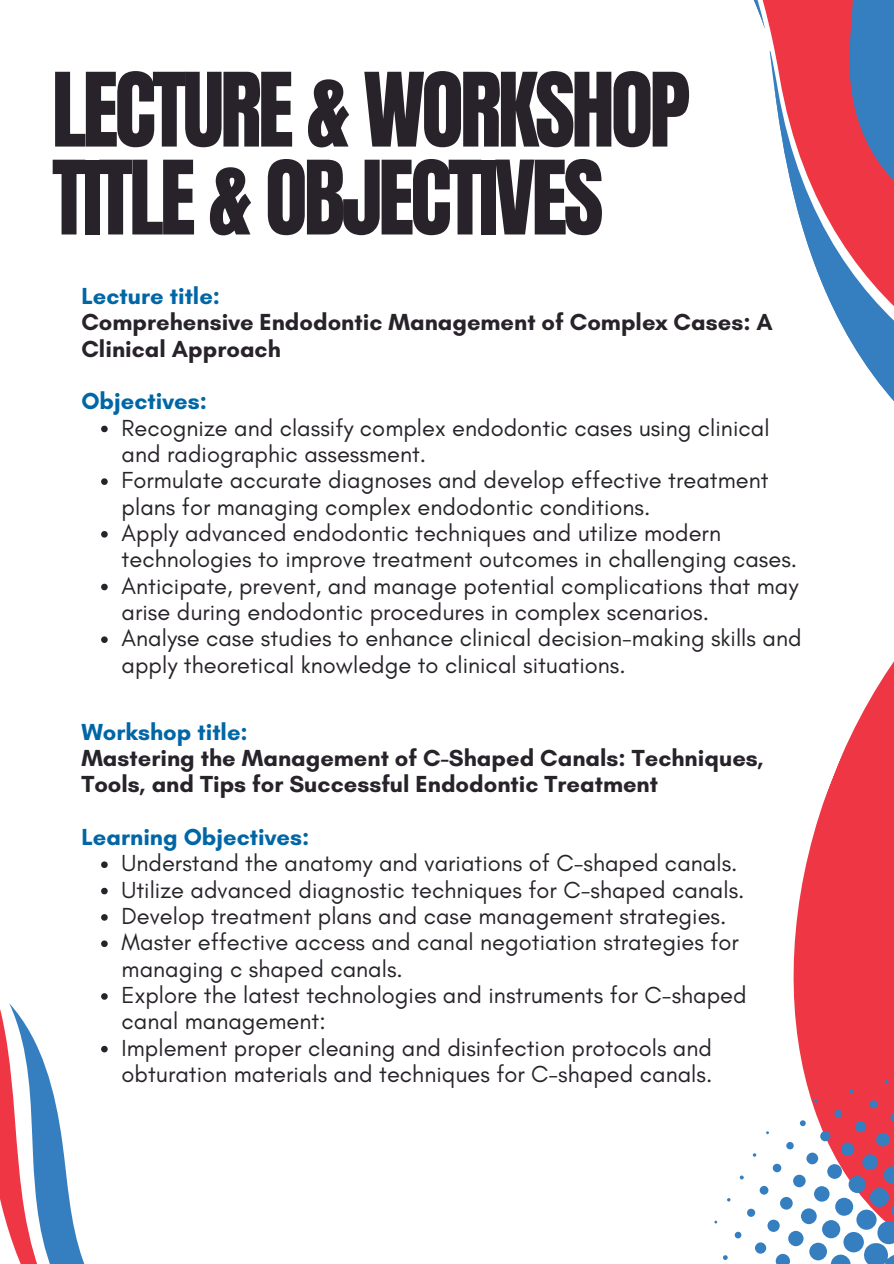
<style>
.page{position:relative;width:894px;height:1264px;background:#fff}
.page>*{position:absolute;margin:0;border:0;box-sizing:border-box;transform-origin:0 0}
.t1{font:87px/87.9px "Anton";letter-spacing:-.045em;color:#28232a}
.t2{font:23.7px/26.4px "Glacial Indifference";color:#28232a}
.t3{font:700 23.7px/26.4px "Glacial Indifference";color:#28232a}
.t4{font:700 23.7px "Glacial Indifference";color:#0066a6}
.s1{color:#0066a6}
</style>
<div class="page">
<svg style="left:750px;top:663px;width:143px;height:600px"></svg>
<svg style="left:815px;top:267px;width:78px;height:133px"></svg>
<svg style="left:753px;top:0;width:140px;height:267px"></svg>
<svg style="left:862px;top:1199px;width:31px;height:64px"></svg>
<div style="left:843px;top:1231px;width:20px;height:21px;background:#357fc1;border-radius:50%"></div>
<div style="left:856px;top:1209px;width:20px;height:20px;background:#357fc1;border-radius:50%"></div>
<svg style="left:830px;top:1254px;width:20px;height:9px"></svg>
<div style="left:869px;top:1187px;width:19px;height:19px;background:#357fc1;border-radius:50%"></div>
<svg style="left:821px;top:1219px;width:19px;height:19px"></svg>
<div style="left:834px;top:1197px;width:19px;height:18px;background:#357fc1;border-radius:50%"></div>
<div style="left:809px;top:1242px;width:17px;height:18px;background:#357fc1;border-radius:50%"></div>
<svg style="left:883px;top:1166px;width:10px;height:17px"></svg>
<div style="left:848px;top:1175px;width:17px;height:18px;background:#357fc1;border-radius:50%"></div>
<div style="left:800px;top:1208px;width:16px;height:16px;background:#357fc1;border-radius:50%"></div>
<div style="left:862px;top:1154px;width:15px;height:15px;background:#357fc1;border-radius:50%"></div>
<div style="left:813px;top:1186px;width:16px;height:15px;background:#357fc1;border-radius:50%"></div>
<div style="left:788px;top:1230px;width:15px;height:16px;background:#357fc1;border-radius:50%"></div>
<div style="left:827px;top:1164px;width:14px;height:14px;background:#357fc1;border-radius:50%"></div>
<svg style="left:775px;top:1253px;width:14px;height:10px"></svg>
<div style="left:875px;top:1132px;width:14px;height:14px;background:#357fc1;border-radius:50%"></div>
<div style="left:840px;top:1142px;width:14px;height:13px;background:#357fc1;border-radius:50%"></div>
<svg style="left:779px;top:1196px;width:13px;height:13px"></svg>
<svg style="left:792px;top:1174px;width:13px;height:13px"></svg>
<div style="left:767px;top:1219px;width:12px;height:12px;background:#357fc1;border-radius:50%"></div>
<div style="left:806px;top:1152px;width:12px;height:12px;background:#357fc1;border-radius:50%"></div>
<div style="left:754px;top:1242px;width:12px;height:11px;background:#357fc1;border-radius:50%"></div>
<svg style="left:854px;top:1120px;width:12px;height:12px"></svg>
<svg style="left:890px;top:1111px;width:3px;height:11px"></svg>
<div style="left:820px;top:1130px;width:10px;height:11px;background:#357fc1;border-radius:50%"></div>
<svg style="left:759px;top:1185px;width:9px;height:9px"></svg>
<svg style="left:772px;top:1163px;width:9px;height:9px"></svg>
<svg style="left:746px;top:1208px;width:9px;height:8px"></svg>
<div style="left:869px;top:1100px;width:8px;height:8px;background:#357fc1;border-radius:50%"></div>
<div style="left:834px;top:1109px;width:8px;height:8px;background:#357fc1;border-radius:50%"></div>
<div style="left:786px;top:1141px;width:7px;height:8px;background:#357fc1;border-radius:50%"></div>
<svg style="left:734px;top:1231px;width:7px;height:7px"></svg>
<svg style="left:799px;top:1120px;width:6px;height:6px"></svg>
<svg style="left:723px;top:1255px;width:4px;height:4px"></svg>
<svg style="left:848px;top:1089px;width:5px;height:4px"></svg>
<svg style="left:739px;top:1175px;width:4px;height:4px"></svg>
<svg style="left:884px;top:1079px;width:4px;height:4px"></svg>
<svg style="left:813px;top:1099px;width:4px;height:3px"></svg>
<svg style="left:752px;top:1153px;width:4px;height:3px"></svg>
<svg style="left:101px;top:425px;width:7px;height:7px"></svg>
<svg style="left:101px;top:478px;width:7px;height:7px"></svg>
<svg style="left:101px;top:531px;width:7px;height:6px"></svg>
<svg style="left:101px;top:583px;width:7px;height:7px"></svg>
<svg style="left:101px;top:636px;width:7px;height:7px"></svg>
<svg style="left:0;top:995px;width:108px;height:268px"></svg>
<p class="t1" style="left:52px;top:67px;width:640px">LECTURE &amp; WORKSHOP<br>TITLE &amp; OBJECTIVES</p>
<p class="t3" style="left:81px;top:282px;width:692px"><span class="s1">Lecture title:<br></span>Comprehensive Endodontic Management of Complex Cases: A<br>Clinical Approach</p>
<h1 class="t4" style="left:81px;top:386px;width:127px">Objectives:</h1>
<h2 class="t2" style="left:122px;top:414px;width:649px">Recognize and classify complex endodontic cases using clinical and radiographic assessment.</h2>
<h2 class="t2" style="left:122px;top:466px;width:648px">Formulate accurate diagnoses and develop effective treatment plans for managing complex endodontic conditions.</h2>
<p class="t2" style="left:122px;top:519px;width:677px">Apply advanced endodontic techniques and utilize modern technologies to improve treatment outcomes in challenging cases.</p>
<p class="t2" style="left:122px;top:572px;width:678px">Anticipate, prevent, and manage potential complications that may arise during endodontic procedures in complex scenarios.</p>
<p class="t2" style="left:122px;top:624px;width:681px">Analyse case studies to enhance clinical decision-making skills and apply theoretical knowledge to clinical situations.</p>
<p class="t3" style="left:81px;top:718px;width:683px"><span class="s1">Workshop title:<br></span>Mastering the Management of C-Shaped Canals: Techniques,<br>Tools, and Tips for Successful Endodontic Treatment</p>
<p class="t4" style="left:81px;top:822px;width:229px">Learning Objectives:</p>
<h2 class="t2" style="left:122px;top:849px;width:617px">Understand the anatomy and variations of C-shaped canals.</h2>
<h2 class="t2" style="left:122px;top:876px;width:624px">Utilize advanced diagnostic techniques for C-shaped canals.</h2>
<p class="t2" style="left:122px;top:902px;width:606px">Develop treatment plans and case management strategies.</p>
<p class="t2" style="left:122px;top:928px;width:618px">Master effective access and canal negotiation strategies for managing c shaped canals.</p>
<p class="t2" style="left:122px;top:981px;width:626px">Explore the latest technologies and instruments for C-shaped canal management:</p>
<p class="t2" style="left:122px;top:1034px;width:592px">Implement proper cleaning and disinfection protocols and obturation materials and techniques for C-shaped canals.</p>
</div>
